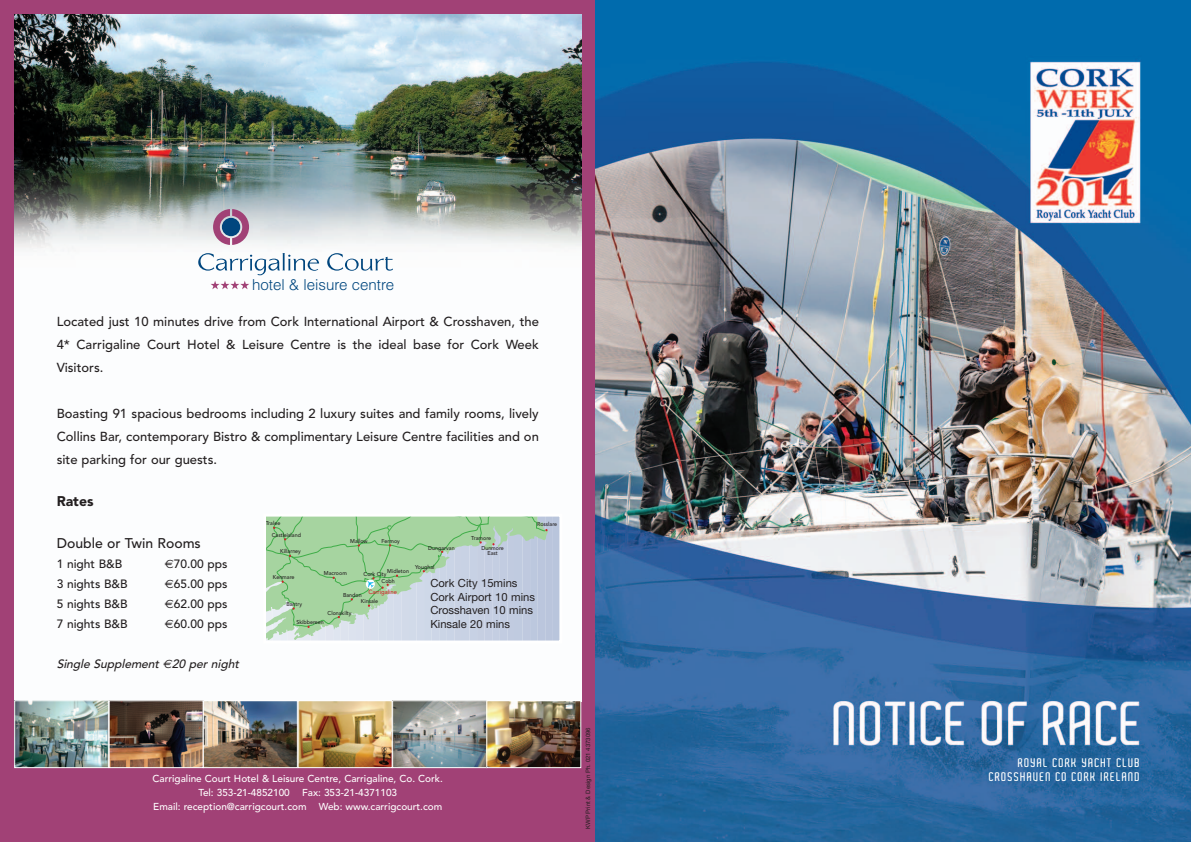
<style>
.page{position:relative;width:1191px;height:842px;background:#fff}
.page>*{position:absolute;margin:0;border:0;box-sizing:border-box;transform-origin:0 0}
.t1{font:300 15.1px "Helvetica";color:#00467e}
.t2{font:500 14px "Avenir";color:#231f20}
.t3{font:900 14px "Avenir";color:#231f20}
.t4{font:500 13px/23px "Avenir";color:#231f20;text-align:justify}
.t5{font:500 12px "Avenir";color:#231f20}
.t6{font:600 12px/14.4px "Aldo";letter-spacing:.09em;color:#fff;text-align:right}
.t7{font:italic 500 12px "Avenir";color:#231f20}
.t8{font:11.2px/13.5px "Helvetica Neue";color:#231f20}
.t9{font:500 10px/14px "Avenir";color:#fff;text-align:center}
.t10{font:500 6.1px "Avenir";color:#d1232a;scale:.95 1}
.t11{font:6px "Helvetica";color:#231f20}
.t12{font:500 5.6px/6.7px "Avenir";color:#231f20;scale:.95 1}
.s1{font-family:"Euro Sans";font-weight:400}
</style>
<div class="page">
<div style="left:0;top:0;width:595px;height:842px;background:#a14176"></div>
<img style="left:14px;top:14px;width:567px;height:686px">
<svg style="left:211px;top:281px;width:38px;height:8px"></svg>
<svg style="left:198px;top:253px;width:121px;height:22px;background:#d0dde6"></svg>
<svg style="left:327px;top:253px;width:66px;height:18px"></svg>
<svg style="left:213px;top:209px;width:36px;height:36px"></svg>
<img style="left:300px;top:702px;width:91px;height:64px">
<div style="left:298px;top:700px;width:95px;height:68px;border:1px solid #fff"></div>
<img style="left:16px;top:702px;width:91px;height:64px">
<div style="left:14px;top:700px;width:95px;height:68px;border:1px solid #fff"></div>
<img style="left:394px;top:702px;width:91px;height:64px">
<div style="left:392px;top:700px;width:95px;height:68px;border:1px solid #fff"></div>
<img style="left:111px;top:702px;width:91px;height:64px">
<div style="left:109px;top:700px;width:95px;height:68px;border:1px solid #fff"></div>
<img style="left:488px;top:702px;width:91px;height:64px">
<div style="left:486px;top:700px;width:95px;height:68px;border:1px solid #fff"></div>
<img style="left:205px;top:702px;width:91px;height:64px">
<div style="left:203px;top:700px;width:95px;height:68px;border:1px solid #fff"></div>
<div style="left:546px;top:516px;width:5px;height:125px;background:#bac5dc"></div>
<div style="left:554px;top:516px;width:5px;height:125px;background:#b9c5dc"></div>
<svg style="left:267px;top:518px;width:281px;height:121px;background:#b3d2bc"></svg>
<div style="left:263px;top:514px;width:299px;height:129px;border:3px solid #fff"></div>
<img style="left:595px;top:0;width:596px;height:842px">
<p class="t1" style="left:252px;top:276px;width:144px">hotel &amp; leisure centre</p>
<p class="t4" style="left:57px;top:311px;width:484px">Located just 10 minutes drive from Cork International Airport &amp; Crosshaven, the 4* Carrigaline Court Hotel &amp; Leisure Centre is the ideal base for Cork Week Visitors.</p>
<p class="t4" style="left:57px;top:403px;width:484px">Boasting 91 spacious bedrooms including 2 luxury suites and family rooms, lively Collins Bar, contemporary Bistro &amp; complimentary Leisure Centre facilities and on site parking for our guests.</p>
<p class="t3" style="left:57px;top:495px;width:38px">Rates</p>
<p class="t2" style="left:57px;top:537px;width:146px">Double or Twin Rooms</p>
<p class="t5" style="left:57px;top:559px;width:67px">1 night B&amp;B</p>
<p class="t5" style="left:165px;top:559px;width:64px"><span class="s1">€</span>70.00 pps</p>
<p class="t5" style="left:57px;top:579px;width:73px">3 nights B&amp;B</p>
<p class="t5" style="left:165px;top:579px;width:64px"><span class="s1">€</span>65.00 pps</p>
<p class="t5" style="left:57px;top:599px;width:73px">5 nights B&amp;B</p>
<p class="t5" style="left:165px;top:599px;width:64px"><span class="s1">€</span>62.00 pps</p>
<p class="t5" style="left:57px;top:619px;width:73px">7 nights B&amp;B</p>
<p class="t5" style="left:165px;top:619px;width:64px"><span class="s1">€</span>60.00 pps</p>
<p class="t7" style="left:57px;top:659px;width:186px">Single Supplement <span class="s1">€</span>20 per night</p>
<p class="t12" style="left:266px;top:520px;width:17px">Tralee</p>
<p class="t12" style="left:537px;top:521px;width:23px">Rosslare</p>
<p class="t12" style="left:272px;top:532px;width:32px">Castleisland</p>
<p class="t12" style="left:471px;top:535px;width:23px">Tramore</p>
<p class="t8" style="left:430px;top:577px;width:106px">Cork City 15mins<br>Cork Airport 10 mins<br>Crosshaven 10 mins<br>Kinsale 20 mins</p>
<p class="t12" style="left:350px;top:538px;width:20px">Mallow</p>
<p class="t12" style="left:363px;top:571px;width:26px">Cork City</p>
<p class="t10" style="left:368px;top:589px;width:32px">Carrigaline</p>
<p class="t12" style="left:381px;top:538px;width:21px">Fermoy</p>
<p class="t12" style="left:428px;top:545px;width:29px">Dungarvan</p>
<p class="t12" style="left:481px;top:546px;width:25px;line-height:5.1px;text-align:center">Dunmore<br>East</p>
<p class="t12" style="left:280px;top:549px;width:23px">Killarney</p>
<p class="t12" style="left:273px;top:574px;width:24px">Kenmare</p>
<p class="t12" style="left:286px;top:601px;width:18px">Bantry</p>
<p class="t12" style="left:415px;top:564px;width:22px">Youghal</p>
<p class="t12" style="left:387px;top:568px;width:24px">Midleton</p>
<p class="t12" style="left:324px;top:570px;width:26px">Macroom</p>
<p class="t12" style="left:382px;top:578px;width:15px">Cobh</p>
<p class="t12" style="left:361px;top:592px;width:20px;text-indent:-18px">Bandon<br>Kinsale</p>
<p class="t12" style="left:327px;top:610px;width:27px">Clonakilty</p>
<p class="t12" style="left:296px;top:619px;width:30px">Skibbereen</p>
<p class="t9" style="left:153px;top:772px;width:292px">Carrigaline Court Hotel &amp; Leisure Centre, Carrigaline, Co. Cork.<br>Tel: 353-21-4852100 Fax: 353-21-4371103<br>Email: reception@carrigcourt.com Web: www.carrigcourt.com</p>
<p class="t11" style="left:586px;top:829px;width:103px;rotate:-90deg">KWP Print &amp; Design Ph. 021 4373096</p>
<p class="t6" style="left:989px;top:755px;width:152px">ROYAL CORK YACHT CLUB<br>CROSSHAVEN CO CORK IRELAND</p>
</div>
